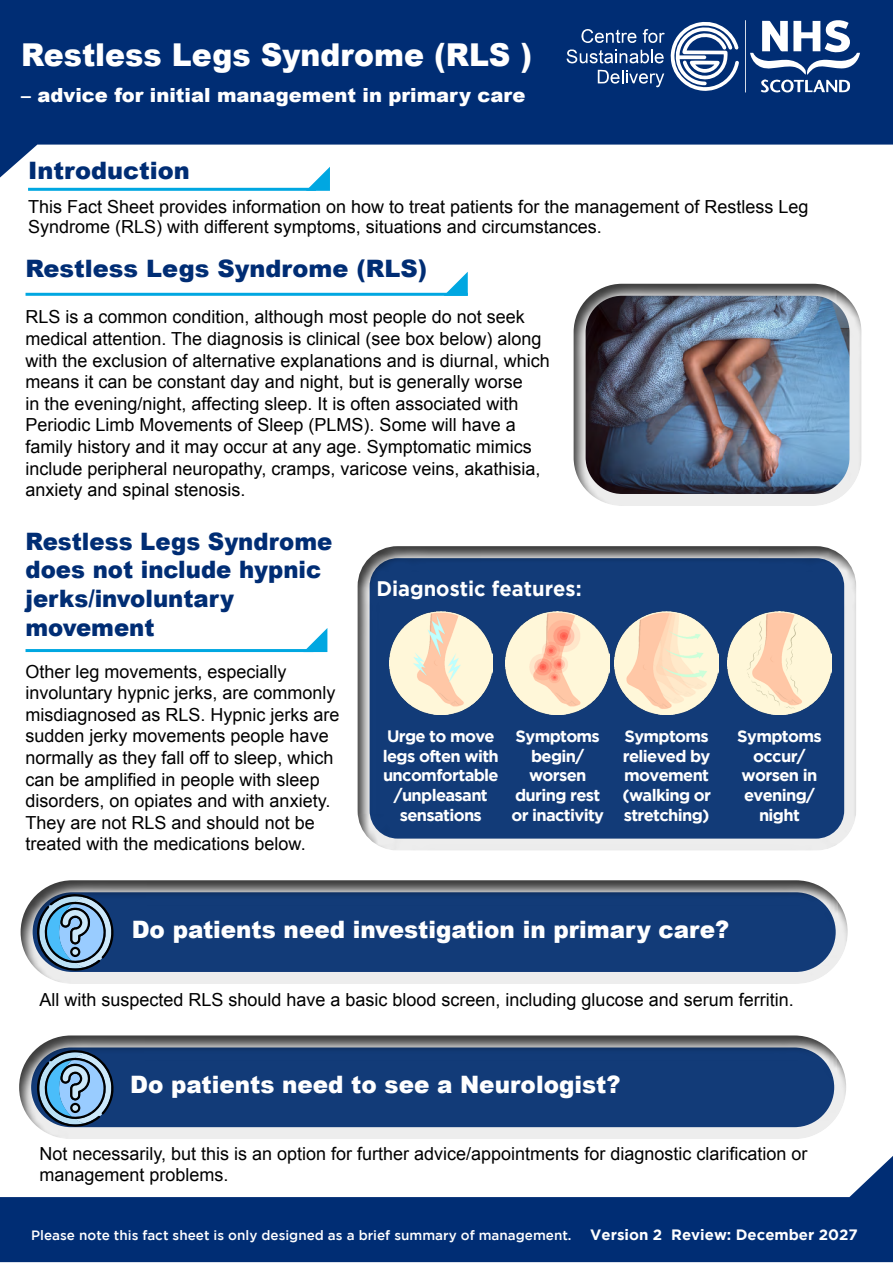
<style>
.page{position:relative;width:893px;height:1263px;background:#fff}
.page>*{position:absolute;margin:0;border:0;box-sizing:border-box;transform-origin:0 0}
.t1{font:900 31.5px "Arial";color:#fff;scale:.95 1}
.t2{font:900 24px "Arial";color:#fff;scale:.96 1}
.t3{font:900 24px/28.8px "Arial";color:#002d74;scale:.95 1}
.t4{font:900 24px "Arial";color:#002d74}
.t5{font:700 21px "Gotham";color:#fff;scale:.96 1}
.t6{font:900 19.5px "Arial";color:#fff}
.t7{font:18px/21.6px "Arial";color:#000}
.t8{font:700 16.5px/19.8px "Gotham";letter-spacing:-.04em;color:#fff;text-align:center}
.t9{font:500 13.5px "Gotham";color:#fff}
.s1{font-weight:700;font-size:15px}
</style>
<div class="page">
<svg style="left:0;top:0;width:893px;height:178px;fill:#002d74"></svg>
<hr style="left:26px;top:649px;width:287px;height:3px;background:#00a7e1">
<svg style="left:303px;top:628px;width:24px;height:24px"></svg>
<hr style="left:28px;top:188px;width:288px;height:3px;background:#00a7e1">
<svg style="left:306px;top:167px;width:24px;height:24px"></svg>
<hr style="left:26px;top:293px;width:442px;height:3px;background:#00a7e1">
<svg style="left:444px;top:272px;width:24px;height:24px"></svg>
<div style="left:8px;top:870px;width:852px;height:116px;background:#000;opacity:.75"></div>
<div style="left:7px;top:1025px;width:851px;height:116px;background:#000;opacity:.75"></div>
<div style="left:343px;top:537px;width:525px;height:316px;background:#000;opacity:.75"></div>
<img style="left:389px;top:611px;width:104px;height:104px">
<img style="left:506px;top:611px;width:104px;height:104px">
<img style="left:615px;top:611px;width:103px;height:104px">
<img style="left:728px;top:611px;width:103px;height:104px">
<div style="left:559px;top:275px;width:315px;height:233px;background:#000;opacity:.75"></div>
<svg style="left:567px;top:21px;width:172px;height:70px"></svg>
<svg style="left:745px;top:20px;width:115px;height:73px"></svg>
<svg style="left:35px;top:892px;width:80px;height:80px;background:#6387a6"></svg>
<svg style="left:35px;top:1048px;width:80px;height:80px;background:#6387a7"></svg>
<svg style="left:0;top:1156px;width:893px;height:106px;fill:#002d74"></svg>
<h1 class="t1" style="left:21px;top:32px;width:539px">Restless Legs Syndrome (RLS )</h1>
<p class="t6" style="left:21px;top:81px;width:506px">– advice for initial management in primary care</p>
<h2 class="t4" style="left:28px;top:153px;width:163px">Introduction</h2>
<p class="t7" style="left:28px;top:196px;width:782px;line-height:20.7px">This Fact Sheet provides information on how to treat patients for the management of Restless Leg<br>Syndrome (RLS) with different symptoms, situations and circumstances.</p>
<h2 class="t4" style="left:26px;top:251px;width:403px">Restless Legs Syndrome (RLS)</h2>
<p class="t7" style="left:26px;top:306px;width:526px">RLS is a common condition, although most people do not seek medical attention. The diagnosis is clinical (see box below) along with the exclusion of alternative explanations and is diurnal, which means it can be constant day and night, but is generally worse<br>in the evening/night, affecting sleep. It is often associated with Periodic Limb Movements of Sleep (PLMS). Some will have a family history and it may occur at any age. Symptomatic mimics include peripheral neuropathy, cramps, varicose veins, akathisia, anxiety and spinal stenosis.</p>
<h2 class="t3" style="left:26px;top:526px;width:325px">Restless Legs Syndrome does not include hypnic jerks/involuntary movement</h2>
<p class="t7" style="left:26px;top:660px;width:316px">Other leg movements, especially involuntary hypnic jerks, are commonly misdiagnosed as RLS. Hypnic jerks are sudden jerky movements people have normally as they fall off to sleep, which can be amplified in people with sleep disorders, on opiates and with anxiety.<br>They are not RLS and should not be treated with the medications below.</p>
<p class="t5" style="left:376px;top:577px;width:215px">Diagnostic features:</p>
<p class="t8" style="left:383px;top:726px;width:117px">Urge to move legs often with uncomfortable /unpleasant sensations</p>
<p class="t8" style="left:511px;top:726px;width:94px">Symptoms begin/ worsen during rest or inactivity</p>
<p class="t8" style="left:622px;top:726px;width:90px;text-align:left">Symptoms relieved by movement (walking or stretching)</p>
<p class="t8" style="left:737px;top:726px;width:86px">Symptoms occur/ worsen in evening/ night</p>
<h2 class="t2" style="left:132px;top:912px;width:624px">Do patients need investigation in primary care?</h2>
<p class="t7" style="left:39px;top:989px;width:756px">All with suspected RLS should have a basic blood screen, including glucose and serum ferritin.</p>
<h2 class="t2" style="left:130px;top:1067px;width:512px">Do patients need to see a Neurologist?</h2>
<p class="t7" style="left:39px;top:1142px;width:770px">Not necessarily, but this is an option for further advice/appointments for diagnostic clarification or management problems.</p>
<p class="t9" style="left:31px;top:1227px;width:828px">Please note this fact sheet is only designed as a brief summary of management. <span class="s1">Version 2 Review: December 2027</span></p>
</div>
